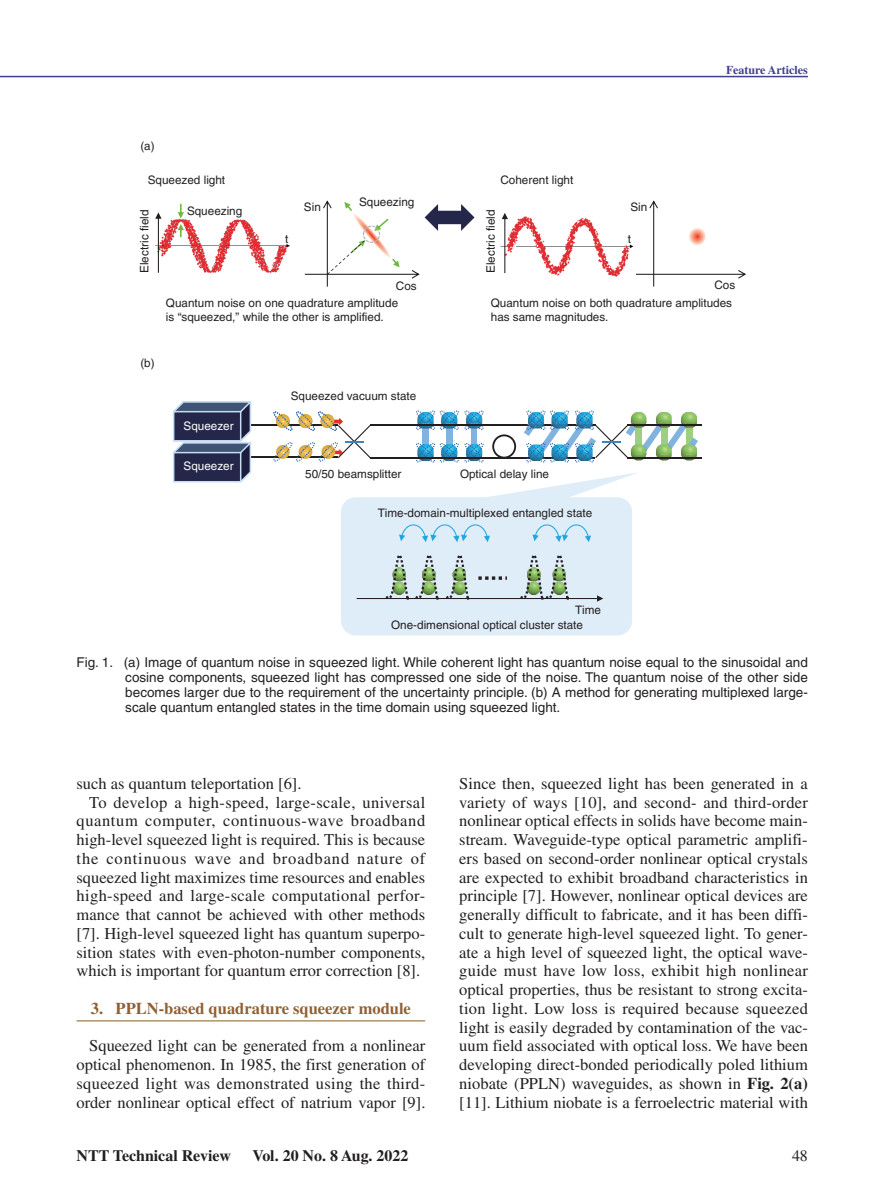
<style>
.page{position:relative;width:893px;height:1191px;background:#fff}
.page>*{position:absolute;margin:0;border:0;box-sizing:border-box;transform-origin:0 0}
.t1{font:16.5px/18.8px "Times";color:#231f20;text-align:justify}
.t2{font:16.5px "Times";letter-spacing:.02em;color:#231f20}
.t3{font:16.5px "Times";letter-spacing:.025em;color:#231f20}
.t4{font:16.5px "Times";letter-spacing:.035em;color:#231f20}
.t5{font:16.5px "Times";letter-spacing:.055em;color:#231f20}
.t6{font:700 16.5px "Times";color:#906032}
.t7{font:700 15.9px "Times";color:#231f20}
.t8{font:15.9px "Times";color:#231f20}
.t9{font:13.5px/15px "Helvetica";color:#231f20;text-align:justify}
.t10{font:700 12px "Times";color:#413f8e}
.t11{font:11.7px/13.5px "Helvetica";color:#231f20}
.t12{font:11.7px "Helvetica";color:#fff}
.s1{font-weight:700}
</style>
<div class="page">
<hr style="left:0;top:76px;width:808px;height:1px;background:#413f8e">
<hr style="left:77px;top:1020px;width:348px;height:1px;background:#906032">
<svg style="left:636px;top:200px;width:110px;height:87px"></svg>
<img style="left:500px;top:216px;width:134px;height:61px">
<svg style="left:502px;top:213px;width:6px;height:60px"></svg>
<img style="left:162px;top:218px;width:128px;height:55px">
<svg style="left:155px;top:212px;width:7px;height:61px"></svg>
<svg style="left:178px;top:204px;width:6px;height:14px"></svg>
<svg style="left:178px;top:224px;width:6px;height:13px"></svg>
<svg style="left:305px;top:200px;width:169px;height:87px"></svg>
<div style="left:423px;top:423px;width:6px;height:28px;background:#80b3e0"></div>
<div style="left:446px;top:423px;width:6px;height:28px;background:#80b3e0"></div>
<div style="left:471px;top:423px;width:6px;height:28px;background:#80b3e0"></div>
<svg style="left:416px;top:410px;width:43px;height:20px"></svg>
<svg style="left:465px;top:410px;width:19px;height:20px"></svg>
<svg style="left:416px;top:443px;width:43px;height:19px"></svg>
<svg style="left:465px;top:443px;width:19px;height:19px"></svg>
<hr style="left:370px;top:425px;width:226px;height:1px;background:#231f20">
<hr style="left:247px;top:425px;width:91px;height:1px;background:#231f20">
<hr style="left:247px;top:457px;width:91px;height:1px;background:#231f20">
<hr style="left:370px;top:457px;width:225px;height:1px;background:#231f20">
<svg style="left:273px;top:411px;width:98px;height:50px"></svg>
<svg style="left:173px;top:401px;width:78px;height:81px;background:#485170"></svg>
<svg style="left:492px;top:434px;width:24px;height:23px"></svg>
<hr style="left:627px;top:425px;width:75px;height:1px;background:#231f20">
<hr style="left:627px;top:457px;width:75px;height:1px;background:#231f20">
<img style="left:524px;top:410px;width:174px;height:52px">
<div style="left:341px;top:497px;width:291px;height:138px;background:#dfedf8;border-radius:15px"></div>
<svg style="left:490px;top:472px;width:148px;height:27px"></svg>
<svg style="left:399px;top:524px;width:91px;height:18px"></svg>
<svg style="left:532px;top:524px;width:59px;height:18px"></svg>
<svg style="left:357px;top:555px;width:246px;height:46px"></svg>
<p class="t11" style="left:140px;top:139px;width:16px">(a)</p>
<p class="t11" style="left:148px;top:173px;width:79px">Squeezed light</p>
<p class="t11" style="left:500px;top:173px;width:74px">Coherent light</p>
<p class="t11" style="left:359px;top:195px;width:57px">Squeezing</p>
<p class="t11" style="left:304px;top:200px;width:18px">Sin</p>
<p class="t11" style="left:187px;top:204px;width:57px">Squeezing</p>
<p class="t11" style="left:138px;top:273px;width:65px;rotate:-90deg">Electric field</p>
<p class="t11" style="left:484px;top:273px;width:65px;rotate:-90deg">Electric field</p>
<p class="t11" style="left:285px;top:232px;width:5px">t</p>
<p class="t11" style="left:396px;top:279px;width:22px">Cos</p>
<p class="t11" style="left:630px;top:200px;width:18px">Sin</p>
<p class="t11" style="left:628px;top:232px;width:5px">t</p>
<p class="t10" style="left:726px;top:63px;width:83px">Feature Articles</p>
<p class="t11" style="left:714px;top:278px;width:22px">Cos</p>
<p class="t11" style="left:166px;top:296px;width:234px">Quantum noise on one quadrature amplitude is “squeezed,” while the other is amplified.</p>
<p class="t11" style="left:491px;top:296px;width:243px">Quantum noise on both quadrature amplitudes has same magnitudes.</p>
<p class="t11" style="left:140px;top:356px;width:16px">(b)</p>
<p class="t12" style="left:184px;top:419px;width:52px">Squeezer</p>
<p class="t12" style="left:184px;top:459px;width:52px">Squeezer</p>
<p class="t11" style="left:291px;top:389px;width:127px">Squeezed vacuum state</p>
<p class="t11" style="left:305px;top:467px;width:98px">50/50 beamsplitter</p>
<p class="t11" style="left:460px;top:467px;width:91px">Optical delay line</p>
<p class="t11" style="left:378px;top:506px;width:216px">Time-domain-multiplexed entangled state</p>
<p class="t11" style="left:575px;top:603px;width:27px">Time</p>
<p class="t11" style="left:391px;top:618px;width:193px">One-dimensional optical cluster state</p>
<p class="t9" style="left:125px;top:655px;width:684px;text-indent:-49px">Fig. 1. (a) Image of quantum noise in squeezed light. While coherent light has quantum noise equal to the sinusoidal and cosine components, squeezed light has compressed one side of the noise. The quantum noise of the other side becomes larger due to the requirement of the uncertainty principle. (b) A method for generating multiplexed large&shy;scale quantum entangled states in the time domain using squeezed light.</p>
<p class="t1" style="left:77px;top:774px;width:227px">such as quantum teleportation [6].</p>
<p class="t3" style="left:89px;top:793px;width:337px">To develop a high-speed, large-scale, universal</p>
<p class="t4" style="left:77px;top:811px;width:350px">quantum computer, continuous-wave broadband</p>
<p class="t1" style="left:77px;top:830px;width:350px">high-level squeezed light is required. This is because</p>
<p class="t5" style="left:77px;top:849px;width:350px">the continuous wave and broadband nature of</p>
<p class="t1" style="left:77px;top:867px;width:350px">squeezed light maximizes time resources and enables</p>
<p class="t2" style="left:77px;top:886px;width:350px">high-speed and large-scale computational perfor-</p>
<p class="t1" style="left:77px;top:905px;width:350px">mance that cannot be achieved with other methods</p>
<p class="t1" style="left:77px;top:924px;width:350px">[7]. High-level squeezed light has quantum superpo-</p>
<p class="t1" style="left:77px;top:942px;width:350px">sition states with even-photon-number components,</p>
<p class="t1" style="left:77px;top:961px;width:345px">which is important for quantum error correction [8].</p>
<p class="t6" style="left:91px;top:998px;width:322px">3. PPLN-based quadrature squeezer module</p>
<p class="t1" style="left:77px;top:1036px;width:350px;text-indent:13px">Squeezed light can be generated from a nonlinear optical phenomenon. In 1985, the first generation of squeezed light was demonstrated using the third&shy;order nonlinear optical effect of natrium vapor [9].</p>
<p class="t1" style="left:459px;top:774px;width:350px">Since then, squeezed light has been generated in a variety of ways [10], and second- and third-order nonlinear optical effects in solids have become main&shy;stream. Waveguide-type optical parametric amplifi&shy;ers based on second-order nonlinear optical crystals are expected to exhibit broadband characteristics in principle [7]. However, nonlinear optical devices are generally difficult to fabricate, and it has been diffi&shy;cult to generate high-level squeezed light. To gener&shy;ate a high level of squeezed light, the optical wave&shy;guide must have low loss, exhibit high nonlinear optical properties, thus be resistant to strong excita&shy;tion light. Low loss is required because squeezed light is easily degraded by contamination of the vac&shy;uum field associated with optical loss. We have been developing direct-bonded periodically poled lithium niobate (PPLN) waveguides, as shown in <span class="s1">Fig. 2(a) </span>[11]. Lithium niobate is a ferroelectric material with</p>
<p class="t7" style="left:77px;top:1146px;width:156px">NTT Technical Review</p>
<p class="t7" style="left:252px;top:1146px;width:157px">Vol. 20 No. 8 Aug. 2022</p>
<p class="t8" style="left:792px;top:1146px;width:17px">48</p>
</div>
